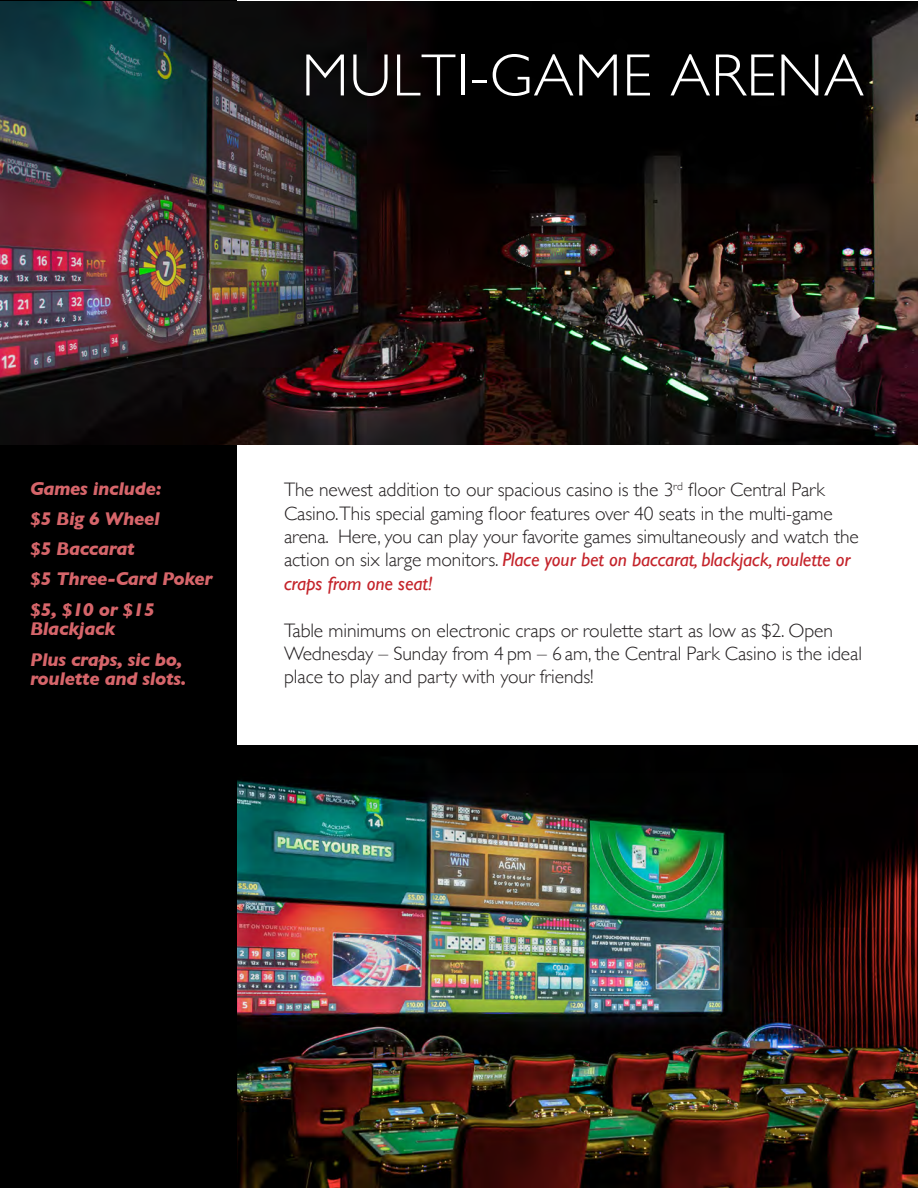
<style>
.page{position:relative;width:918px;height:1188px;background:#fff}
.page>*{position:absolute;margin:0;border:0;box-sizing:border-box;transform-origin:0 0}
.t1{font:300 60px "Gill Sans";letter-spacing:.015em;color:#fff}
.t2{font:300 19.5px/23.4px "Gill Sans";letter-spacing:-.005em;color:#231f20}
.t3{font:italic 700 18.75px/19.5px "Gill Sans";letter-spacing:-.02em;color:#d6656a}
.s1{font-weight:400;font-style:italic;color:#c4232a}
</style>
<div class="page">
<img style="left:237px;top:745px;width:681px;height:443px">
<div style="left:0;top:0;width:237px;height:1188px;background:#000"></div>
<img style="left:0;top:1px;width:918px;height:444px">
<p class="t1" style="left:302px;top:28px;width:564px">MULTI-GAME ARENA</p>
<p class="t3" style="left:30px;top:478px;width:133px">Games include:</p>
<p class="t3" style="left:30px;top:509px;width:132px">$5 Big 6 Wheel</p>
<p class="t3" style="left:30px;top:539px;width:106px">$5 Baccarat</p>
<p class="t3" style="left:30px;top:569px;width:184px">$5 Three-Card Poker</p>
<p class="t3" style="left:30px;top:600px;width:126px">$5, $10 or $15<br>Blackjack</p>
<p class="t3" style="left:30px;top:649px;width:158px">Plus craps, sic bo, roulette and slots.</p>
<p class="t2" style="left:284px;top:477px;width:576px">The newest addition to our spacious casino is the 3<sup>rd</sup> floor Central Park Casino.This special gaming floor features over 40 seats in the multi-game arena. Here, you can play your favorite games simultaneously and watch the action on six large monitors. <span class="s1">Place your bet on baccarat, blackjack, roulette or craps from one seat!</span></p>
<p class="t2" style="left:284px;top:618px;width:579px">Table minimums on electronic craps or roulette start as low as $2. Open<br>Wednesday – Sunday from 4 pm – 6 am, the Central Park Casino is the ideal place to play and party with your friends!</p>
</div>
